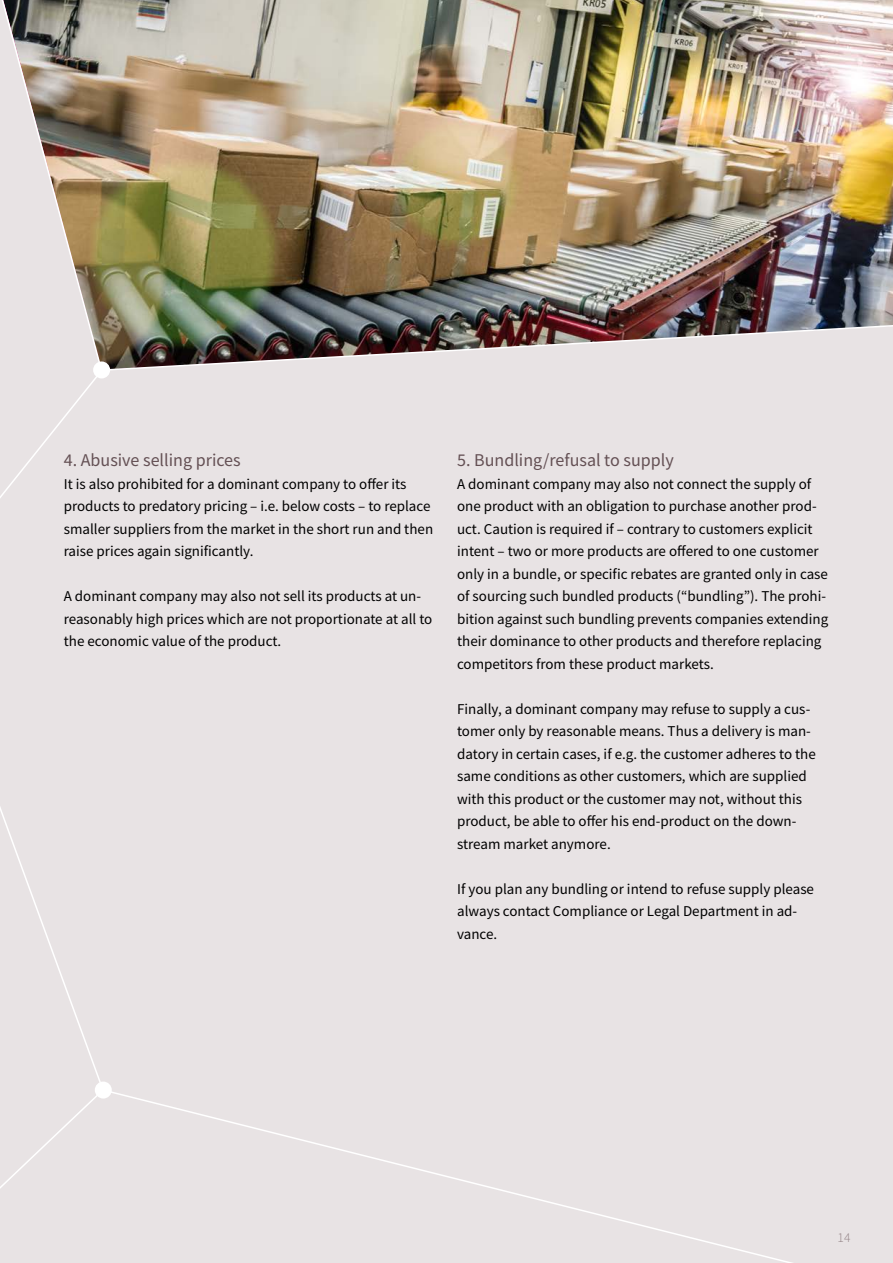
<style>
.page{position:relative;width:893px;height:1263px;background:#e8e3e4}
.page>*{position:absolute;margin:0;border:0;box-sizing:border-box;transform-origin:0 0}
.t1{font:18px "Source Sans Pro";color:#645054}
.t2{font:15px/22.5px "Source Sans Pro";color:#000}
.t3{font:300 13.5px "Source Sans Pro";color:#928285}
</style>
<div class="page">
<div style="left:95px;top:1081px;width:17px;height:17px;background:#fff;border-radius:50%"></div>
<svg style="left:0;top:807px;width:105px;height:277px"></svg>
<svg style="left:0;top:1092px;width:793px;height:171px"></svg>
<div style="left:93px;top:361px;width:17px;height:17px;background:#fff;border-radius:50%"></div>
<img style="left:2px;top:0;width:891px;height:371px">
<svg style="left:0;top:368px;width:104px;height:130px"></svg>
<p class="t1" style="left:64px;top:449px;width:178px">4. Abusive selling prices</p>
<p class="t2" style="left:64px;top:472px;width:371px">It is also prohibited for a dominant company to offer its products to predatory pricing – i.e. below costs – to replace smaller suppliers from the market in the short run and then raise prices again significantly.</p>
<p class="t2" style="left:64px;top:585px;width:370px">A dominant company may also not sell its products at un&shy;reasonably high prices which are not proportionate at all to the economic value of the product.</p>
<p class="t1" style="left:457px;top:449px;width:218px">5. Bundling/refusal to supply</p>
<p class="t2" style="left:457px;top:472px;width:373px">A dominant company may also not connect the supply of one product with an obligation to purchase another prod&shy;uct. Caution is required if – contrary to customers explicit intent – two or more products are offered to one customer only in a bundle, or specific rebates are granted only in case of sourcing such bundled products (“bundling”). The prohi&shy;bition against such bundling prevents companies extending their dominance to other products and therefore replacing competitors from these product markets.</p>
<p class="t2" style="left:457px;top:697px;width:360px">Finally, a dominant company may refuse to supply a cus&shy;tomer only by reasonable means. Thus a delivery is man&shy;datory in certain cases, if e.g. the customer adheres to the same conditions as other customers, which are supplied with this product or the customer may not, without this product, be able to offer his end-product on the down&shy;stream market anymore.</p>
<p class="t2" style="left:457px;top:877px;width:358px">If you plan any bundling or intend to refuse supply please always contact Compliance or Legal Department in ad&shy;vance.</p>
<p class="t3" style="left:837px;top:1229px;width:14px">14</p>
</div>
